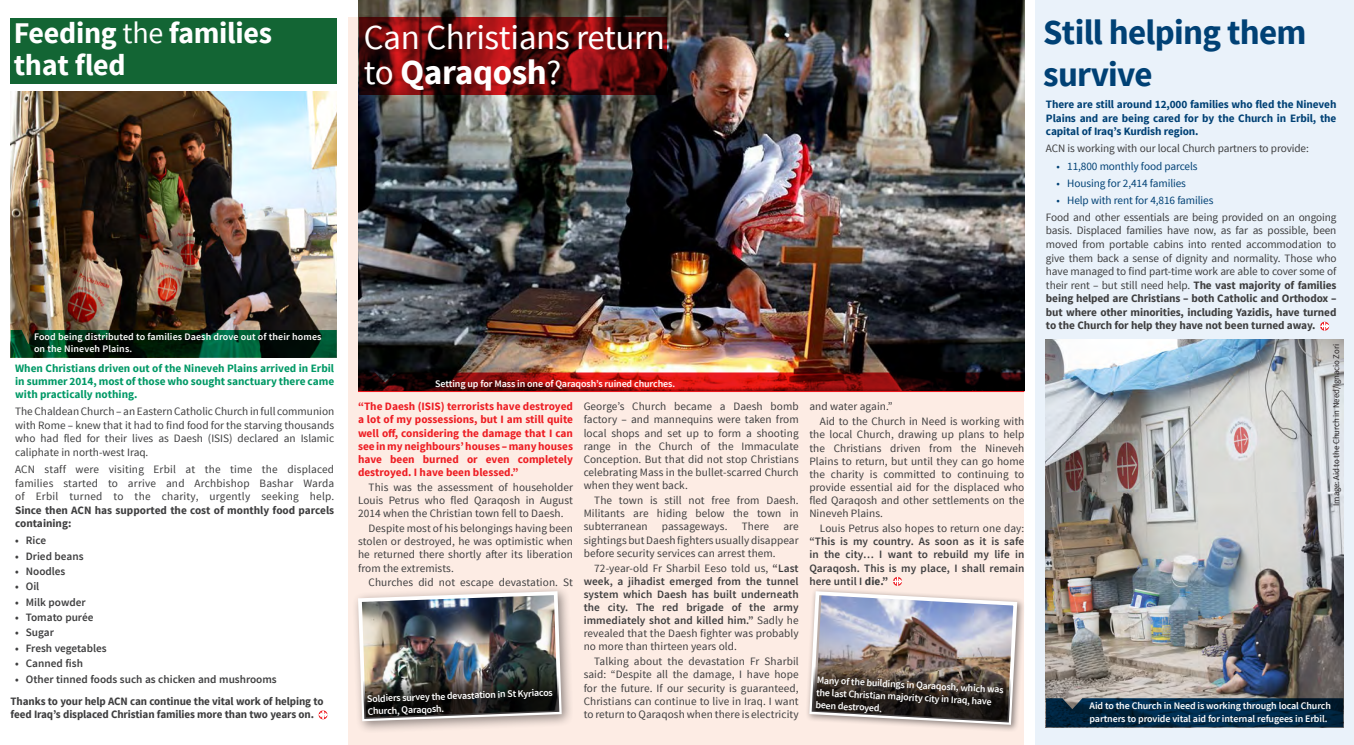
<style>
.page{position:relative;width:1354px;height:745px;background:#fff}
.page>*{position:absolute;margin:0;border:0;box-sizing:border-box;transform-origin:0 0}
.t1{font:35px/35px "Source Sans Pro";letter-spacing:-.01em;color:#fff}
.t2{font:700 35px/42px "Source Sans Pro";letter-spacing:-.02em;color:#004175}
.t3{font:700 30px/31.2px "Source Sans Pro";letter-spacing:-.01em;color:#fff}
.t4{font:11.25px/13.1px "Source Sans Pro";letter-spacing:.005em;color:#3e3e3f;text-align:justify}
.t5{font:600 11.25px/13.1px "Source Sans Pro";color:#3e3e3f;text-align:justify}
.t6{font:700 11.25px/13.1px "Source Sans Pro";color:#ee1d23;text-align:justify}
.t7{font:700 11.25px/13.5px "Source Sans Pro";letter-spacing:-.01em;color:#3e3e3f}
.t8{font:700 11.25px/13px "Source Sans Pro";color:#096;text-align:justify}
.t9{font:700 11.25px/13.5px "Source Sans Pro";letter-spacing:-.01em;color:#004175;text-align:justify}
.t10{font:11.25px "Source Sans Pro";letter-spacing:-.01em;color:#004175}
.t11{font:600 10px/12.5px "Source Sans Pro";letter-spacing:-.01em;color:#fff}
.t12{font:600 10px/11.1px "Source Sans Pro";letter-spacing:.01em;color:#fff}
.t13{font:8.75px "Source Sans Pro";letter-spacing:-.01em;color:#231f20}
.s1{font-weight:400}
.s2{font-weight:700}
</style>
<div class="page">
<div style="left:11px;top:18px;width:326px;height:66px;background:#136534"></div>
<div style="left:348px;top:18px;width:676px;height:726px;background:#fdece4"></div>
<img style="left:358px;top:0;width:666px;height:372px">
<div style="left:352px;top:584px;width:222px;height:149px;background:#231f20;opacity:.5"></div>
<img style="left:356px;top:589px;width:207px;height:133px">
<div style="left:805px;top:587px;width:219px;height:144px;background:#231f20;opacity:.5"></div>
<img style="left:807px;top:577px;width:212px;height:149px">
<svg style="left:358px;top:372px;width:666px;height:20px;background:#7d0f0e"></svg>
<svg style="left:319px;top:710px;width:8px;height:8px"></svg>
<img style="left:11px;top:92px;width:326px;height:238px">
<svg style="left:11px;top:330px;width:326px;height:27px;background:#012d17"></svg>
<svg style="left:359px;top:18px;width:308px;height:77px;background:#630b0c"></svg>
<div style="left:1035px;top:0;width:318px;height:744px;background:#eaf2fa"></div>
<svg style="left:1320px;top:322px;width:8px;height:8px"></svg>
<img style="left:1046px;top:339px;width:297px;height:358px">
<svg style="left:1046px;top:697px;width:297px;height:29px;background:#092e49"></svg>
<h2 class="t3" style="left:14px;top:19px;width:260px">Feeding <span class="s1">the</span> families that fled</h2>
<h1 class="t1" style="left:364px;top:20px;width:303px">Can Christians return to <span class="s2">Qaraqosh</span>?</h1>
<p class="t12" style="left:34px;top:331px;width:289px">Food being distributed to families Daesh drove out of their homes on the Nineveh Plains.</p>
<p class="t8" style="left:15px;top:362px;width:320px">When Christians driven out of the Nineveh Plains arrived in Erbil in summer 2014, most of those who sought sanctuary there came with practically nothing.</p>
<p class="t4" style="left:15px;top:404px;width:320px;line-height:13.5px">The Chaldean Church – an Eastern Catholic Church in full communion with Rome – knew that it had to find food for the starving thousands who had fled for their lives as Daesh (ISIS) declared an Islamic caliphate in north-west Iraq.</p>
<p class="t4" style="left:15px;top:462px;width:321px;line-height:13.5px">ACN staff were visiting Erbil at the time the displaced families started to arrive and Archbishop Bashar Warda of Erbil turned to the charity, urgently seeking help.</p>
<p class="t7" style="left:15px;top:503px;width:320px">Since then ACN has supported the cost of monthly food parcels containing:</p>
<p class="t5" style="left:15px;top:534px;width:32px">• Rice</p>
<p class="t5" style="left:15px;top:549px;width:70px">• Dried beans</p>
<p class="t5" style="left:15px;top:564px;width:52px">• Noodles</p>
<p class="t5" style="left:15px;top:580px;width:26px">• Oil</p>
<p class="t5" style="left:15px;top:595px;width:72px">• Milk powder</p>
<p class="t5" style="left:15px;top:610px;width:80px">• Tomato purée</p>
<p class="t5" style="left:15px;top:626px;width:40px">• Sugar</p>
<p class="t5" style="left:15px;top:641px;width:93px">• Fresh vegetables</p>
<p class="t5" style="left:15px;top:656px;width:69px">• Canned fish</p>
<p class="t5" style="left:15px;top:672px;width:263px">• Other tinned foods such as chicken and mushrooms</p>
<p class="t7" style="left:11px;top:694px;width:314px">Thanks to your help ACN can continue the vital work of helping to feed Iraq’s displaced Christian families more than two years on.</p>
<p class="t11" style="left:435px;top:377px;width:241px">Setting up for Mass in one of Qaraqosh’s ruined churches.</p>
<p class="t6" style="left:358px;top:400px;width:216px">“The Daesh (ISIS) terrorists have destroyed a lot of my possessions, but I am still quite well off, considering the damage that I can see in my neighbours’ houses – many houses have been burned or even completely destroyed. I have been blessed.”</p>
<p class="t4" style="left:358px;top:480px;width:216px;text-indent:11px">This was the assessment of householder Louis Petrus who fled Qaraqosh in August 2014 when the Christian town fell to Daesh.</p>
<p class="t4" style="left:358px;top:521px;width:216px;text-indent:11px">Despite most of his belongings having been stolen or destroyed, he was optimistic when he returned there shortly after its liberation from the extremists.</p>
<p class="t4" style="left:369px;top:576px;width:206px">Churches did not escape devastation. St</p>
<p class="t11" style="left:367px;top:692px;width:187px;rotate:-2deg">Soldiers survey the devastation in St Kyriacos<br>Church, Qaraqosh.</p>
<p class="t4" style="left:583px;top:400px;width:216px">George’s Church became a Daesh bomb factory – and mannequins were taken from local shops and set up to form a shooting range in the Church of the Immaculate Conception. But that did not stop Christians celebrating Mass in the bullet-scarred Church when they went back.</p>
<p class="t4" style="left:583px;top:493px;width:216px;text-indent:11px">The town is still not free from Daesh.<br>Militants are hiding below the town in subterranean</p>
<p class="t4" style="left:662px;top:520px;width:67px">passageways.</p>
<p class="t4" style="left:741px;top:520px;width:29px">There</p>
<p class="t4" style="left:583px;top:520px;width:216px;text-indent:200px">are sightings but Daesh fighters usually disappear before security services can arrest them.</p>
<p class="t5" style="left:583px;top:561px;width:216px;text-indent:11px"><span class="s1">72-year-old Fr Sharbil Eeso told us,</span> “Last week, a jihadist emerged from the tunnel system which Daesh has built underneath the city. The red brigade of the army immediately shot and killed him.” <span class="s1">Sadly he revealed that the Daesh fighter was probably no more than thirteen years old.</span></p>
<p class="t4" style="left:583px;top:654px;width:216px;text-indent:11px">Talking about the devastation Fr Sharbil said: “Despite all the damage, I have hope for the future. If our security is guaranteed, Christians can continue to live in Iraq. I want to return to Qaraqosh when there is electricity</p>
<p class="t4" style="left:820px;top:399px;width:206px;line-height:14.9px;text-indent:-11px">and water again.”<br>Aid to the Church in Need is working with</p>
<p class="t4" style="left:809px;top:428px;width:216px">the local Church, drawing up plans to help the Christians driven from the Nineveh Plains to return, but until they can go home the charity is committed to continuing to provide essential aid for the displaced who fled Qaraqosh and other settlements on the Nineveh Plains.</p>
<p class="t4" style="left:820px;top:521px;width:206px">Louis Petrus also hopes to return one day:</p>
<p class="t5" style="left:809px;top:535px;width:216px">“This is my country. As soon as it is safe in the city… I want to rebuild my life in Qaraqosh. This is my place, I shall remain here until I <span class="s2">die.”</span></p>
<p class="t11" style="left:817px;top:673px;width:189px;rotate:3deg">Many of the buildings in Qaraqosh, which was the last Christian majority city in Iraq, have been destroyed.</p>
<h1 class="t2" style="left:1043px;top:13px;width:265px">Still helping them survive</h1>
<p class="t9" style="left:1046px;top:98px;width:292px">There are still around 12,000 families who fled the Nineveh Plains and are being cared for by the Church in Erbil, the capital of Iraq’s Kurdish region.</p>
<p class="t4" style="left:1046px;top:142px;width:264px">ACN is working with our local Church partners to provide:</p>
<p class="t10" style="left:1056px;top:159px;width:142px">• 11,800 monthly food parcels</p>
<p class="t10" style="left:1056px;top:176px;width:131px">• Housing for 2,414 families</p>
<p class="t10" style="left:1056px;top:193px;width:158px">• Help with rent for 4,816 families</p>
<p class="t4" style="left:1046px;top:210px;width:292px;line-height:13.5px">Food and other essentials are being provided on an ongoing basis. Displaced families have now, as far as possible, been moved from portable cabins into rented accommodation to give them back a sense of dignity and normality. Those who have managed to find part-time work are able to cover some of their rent – but still need help. <span class="s2">The vast majority of families being helped are Christians – both Catholic and Orthodox – but where other minorities, including Yazidis, have turned to the Church for help they have not been turned away.</span></p>
<p class="t13" style="left:1330px;top:505px;width:163px;rotate:-90deg">Image: Aid to the Church in Need/Ignacio Zori</p>
<p class="t11" style="left:1089px;top:699px;width:243px">Aid to the Church in Need is working through local Church partners to provide vital aid for internal refugees in Erbil.</p>
</div>
